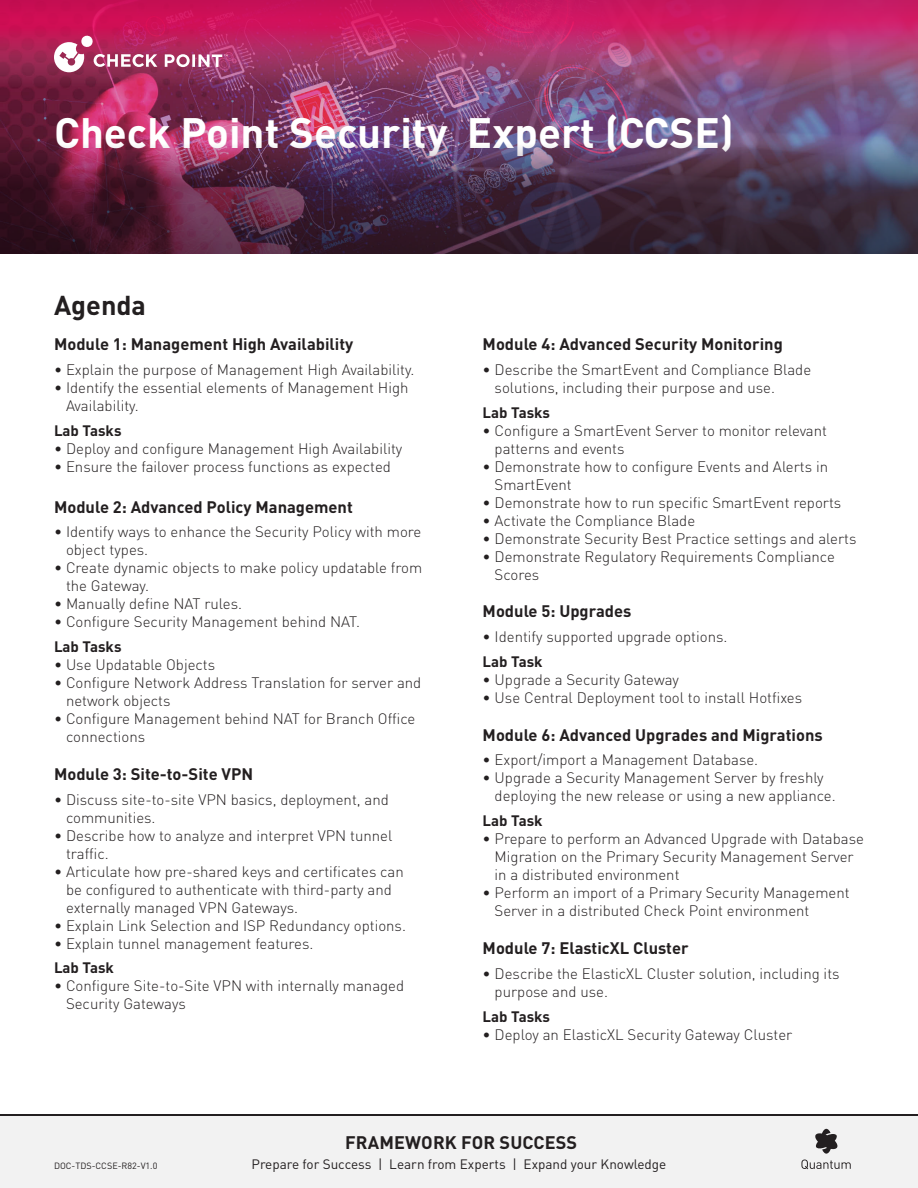
<style>
.page{position:relative;width:918px;height:1188px;background:#fff}
.page>*{position:absolute;margin:0;border:0;box-sizing:border-box;transform-origin:0 0}
.t1{font:700 42px "DIN Pro";color:#fff}
.t2{font:700 27px "DIN Pro";color:#231f20}
.t3{font:700 18px "DIN Pro";letter-spacing:.01em;color:#231f20}
.t4{font:700 16.5px "DIN Pro";color:#231f20}
.t5{font:300 15px/18px "DIN Pro";color:#231f20}
.t6{font:700 15px "DIN Pro";color:#231f20}
.t7{font:13.5px "DIN Pro";color:#231f20}
.t8{font:9px "DIN Pro";color:#231f20}
</style>
<div class="page">
<img style="left:0;top:0;width:918px;height:130px">
<svg style="left:54px;top:35px;width:103px;height:37px"></svg>
<svg style="left:165px;top:54px;width:63px;height:13px"></svg>
<div style="left:0;top:1114px;width:918px;height:72px;background:#231f20"></div>
<div style="left:0;top:1116px;width:918px;height:72px;background:#f2f2f2"></div>
<svg style="left:815px;top:1129px;width:23px;height:25px"></svg>
<svg style="left:801px;top:1160px;width:50px;height:9px"></svg>
<img style="left:0;top:134px;width:918px;height:120px">
<h1 class="t1" style="left:54px;top:105px;width:681px">Check Point Security Expert (CCSE)</h1>
<p class="t2" style="left:54px;top:287px;width:94px">Agenda</p>
<p class="t4" style="left:54px;top:333px;width:301px">Module 1: Management High Availability</p>
<p class="t5" style="left:54px;top:360px;width:362px">• Explain the purpose of Management High Availability.</p>
<p class="t5" style="left:66px;top:378px;width:344px;text-indent:-12px">• Identify the essential elements of Management High<br>Availability.</p>
<p class="t6" style="left:54px;top:420px;width:69px">Lab Tasks</p>
<p class="t5" style="left:54px;top:439px;width:350px">• Deploy and configure Management High Availability</p>
<p class="t5" style="left:54px;top:457px;width:338px">• Ensure the failover process functions as expected</p>
<p class="t4" style="left:54px;top:495px;width:300px">Module 2: Advanced Policy Management</p>
<p class="t5" style="left:66px;top:522px;width:357px;text-indent:-12px">• Identify ways to enhance the Security Policy with more object types.</p>
<p class="t5" style="left:66px;top:558px;width:358px;text-indent:-12px">• Create dynamic objects to make policy updatable from the Gateway.</p>
<p class="t5" style="left:54px;top:594px;width:190px">• Manually define NAT rules.</p>
<p class="t5" style="left:54px;top:612px;width:308px">• Configure Security Management behind NAT.</p>
<p class="t6" style="left:54px;top:637px;width:69px">Lab Tasks</p>
<p class="t5" style="left:54px;top:655px;width:163px">• Use Updatable Objects</p>
<p class="t5" style="left:66px;top:673px;width:357px;text-indent:-12px">• Configure Network Address Translation for server and network objects</p>
<p class="t5" style="left:66px;top:709px;width:351px;text-indent:-12px">• Configure Management behind NAT for Branch Office connections</p>
<p class="t4" style="left:54px;top:763px;width:201px">Module 3: Site-to-Site VPN</p>
<p class="t5" style="left:66px;top:790px;width:324px;text-indent:-12px">• Discuss site-to-site VPN basics, deployment, and communities.</p>
<p class="t5" style="left:66px;top:826px;width:328px;text-indent:-12px">• Describe how to analyze and interpret VPN tunnel traffic.</p>
<p class="t5" style="left:66px;top:862px;width:339px;text-indent:-12px">• Articulate how pre-shared keys and certificates can be configured to authenticate with third-party and externally managed VPN Gateways.</p>
<p class="t5" style="left:54px;top:916px;width:354px">• Explain Link Selection and ISP Redundancy options.</p>
<p class="t5" style="left:54px;top:934px;width:261px">• Explain tunnel management features.</p>
<p class="t6" style="left:54px;top:958px;width:61px">Lab Task</p>
<p class="t5" style="left:66px;top:976px;width:340px;text-indent:-12px">• Configure Site-to-Site VPN with internally managed<br>Security Gateways</p>
<p class="t4" style="left:483px;top:333px;width:302px">Module 4: Advanced Security Monitoring</p>
<p class="t5" style="left:495px;top:360px;width:318px;text-indent:-12px">• Describe the SmartEvent and Compliance Blade solutions, including their purpose and use.</p>
<p class="t6" style="left:483px;top:402px;width:69px">Lab Tasks</p>
<p class="t5" style="left:495px;top:421px;width:334px;text-indent:-12px">• Configure a SmartEvent Server to monitor relevant patterns and events</p>
<p class="t5" style="left:495px;top:457px;width:335px;text-indent:-12px">• Demonstrate how to configure Events and Alerts in<br>SmartEvent</p>
<p class="t5" style="left:483px;top:493px;width:360px">• Demonstrate how to run specific SmartEvent reports</p>
<p class="t5" style="left:483px;top:511px;width:214px">• Activate the Compliance Blade</p>
<p class="t5" style="left:483px;top:529px;width:375px">• Demonstrate Security Best Practice settings and alerts</p>
<p class="t5" style="left:495px;top:547px;width:342px;text-indent:-12px">• Demonstrate Regulatory Requirements Compliance<br>Scores</p>
<p class="t4" style="left:483px;top:600px;width:150px">Module 5: Upgrades</p>
<p class="t5" style="left:483px;top:627px;width:246px">• Identify supported upgrade options.</p>
<p class="t6" style="left:483px;top:651px;width:61px">Lab Task</p>
<p class="t5" style="left:483px;top:670px;width:198px">• Upgrade a Security Gateway</p>
<p class="t5" style="left:483px;top:688px;width:321px">• Use Central Deployment tool to install Hotfixes</p>
<p class="t4" style="left:483px;top:724px;width:342px">Module 6: Advanced Upgrades and Migrations</p>
<p class="t5" style="left:483px;top:750px;width:277px">• Export/import a Management Database.</p>
<p class="t5" style="left:495px;top:768px;width:343px;text-indent:-12px">• Upgrade a Security Management Server by freshly deploying the new release or using a new appliance.</p>
<p class="t6" style="left:483px;top:811px;width:61px">Lab Task</p>
<p class="t5" style="left:495px;top:829px;width:371px;text-indent:-12px">• Prepare to perform an Advanced Upgrade with Database<br>Migration on the Primary Security Management Server in a distributed environment</p>
<p class="t5" style="left:495px;top:883px;width:357px;text-indent:-12px">• Perform an import of a Primary Security Management<br>Server in a distributed Check Point environment</p>
<p class="t4" style="left:483px;top:937px;width:208px">Module 7: ElasticXL Cluster</p>
<p class="t5" style="left:495px;top:964px;width:347px;text-indent:-12px">• Describe the ElasticXL Cluster solution, including its purpose and use.</p>
<p class="t6" style="left:483px;top:1006px;width:69px">Lab Tasks</p>
<p class="t5" style="left:483px;top:1024px;width:311px">• Deploy an ElasticXL Security Gateway Cluster</p>
<p class="t8" style="left:54px;top:1159px;width:105px">DOC-TDS-CCSE-R82-V1.0</p>
<p class="t3" style="left:345px;top:1130px;width:234px">FRAMEWORK FOR SUCCESS</p>
<p class="t7" style="left:252px;top:1155px;width:416px">Prepare for Success | Learn from Experts | Expand your Knowledge</p>
</div>
